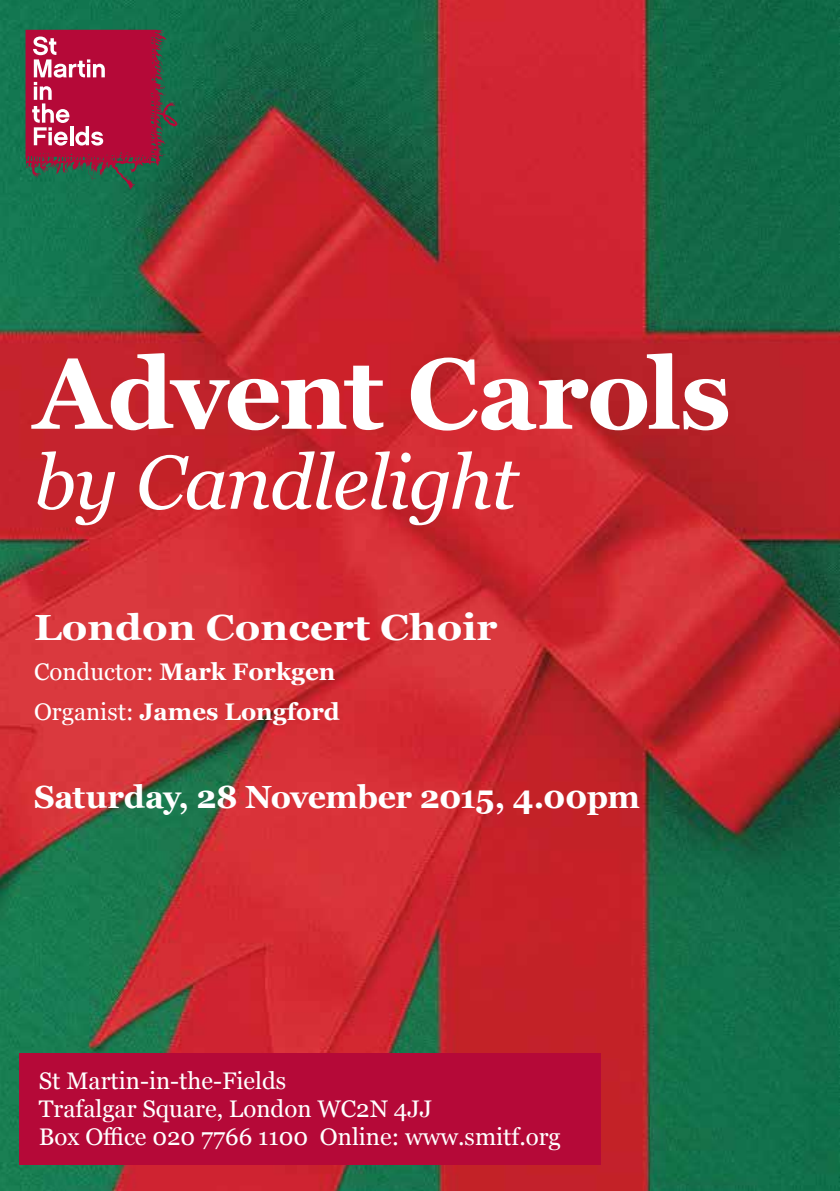
<style>
.page{position:relative;width:840px;height:1191px;background:#fff}
.page>*{position:absolute;margin:0;border:0;box-sizing:border-box;transform-origin:0 0}
.t1{font:700 100px "Georgia";letter-spacing:-.025em;color:#fff}
.t2{font:italic 76px "Georgia";letter-spacing:-.015em;color:#fff}
.t3{font:700 36.4px "Georgia";color:#fff;scale:1.11 1}
.t4{font:700 32px "Georgia";letter-spacing:-.02em;color:#fff}
.t5{font:24px/28px "Georgia";color:#fff}
.t6{font:700 24px/40px "Georgia";color:#fff}
.s1{font-weight:400}
</style>
<div class="page">
<img style="left:0;top:0;width:839px;height:1191px">
<div style="left:19px;top:1053px;width:581px;height:111px;background:#b50938"></div>
<svg style="left:26px;top:30px;width:153px;height:160px;background:#91364c"></svg>
<h1 class="t1" style="left:34px;top:319px;width:698px">Advent Carols</h1>
<h2 class="t2" style="left:34px;top:427px;width:485px">by Candlelight</h2>
<h3 class="t3" style="left:34px;top:600px;width:419px">London Concert Choir</h3>
<p class="t6" style="left:34px;top:650px;width:307px"><span class="s1">Conductor:</span> Mark Forkgen<br><span class="s1">Organist:</span> James Longford</p>
<h3 class="t4" style="left:34px;top:773px;width:607px">Saturday, 28 November 2015, 4.00pm</h3>
<p class="t5" style="left:39px;top:1065px;width:523px">St Martin-in-the-Fields<br>Trafalgar Square, London WC2N 4JJ<br>Box Office 020 7766 1100 Online: www.smitf.org</p>
</div>
